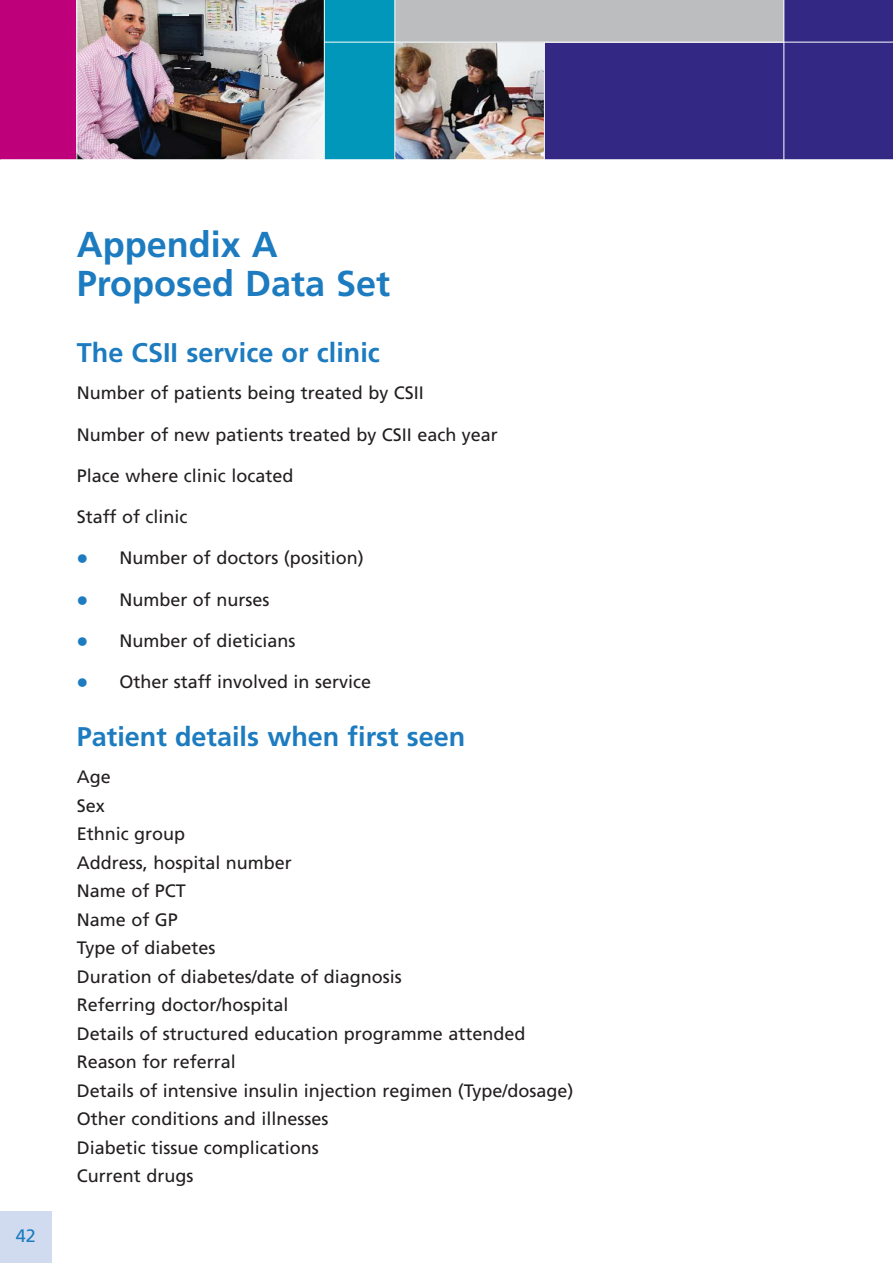
<style>
.page{position:relative;width:893px;height:1263px;background:#fff}
.page>*{position:absolute;margin:0;border:0;box-sizing:border-box;transform-origin:0 0}
.t1{font:700 36px/39px "Frutiger";color:#1d7bc0}
.t2{font:700 27px "Frutiger";color:#1d7bc0}
.t3{font:18px/28.5px "Frutiger";color:#231f20}
.t4{font:18px "Frutiger";color:#1d7bc0}
</style>
<div class="page">
<div style="left:0;top:1212px;width:51px;height:51px;background:#d0dbf0"></div>
<img style="left:395px;top:43px;width:149px;height:116px">
<div style="left:545px;top:0;width:348px;height:160px;background:#332985"></div>
<div style="left:0;top:0;width:258px;height:160px;background:#be007a"></div>
<img style="left:77px;top:0;width:247px;height:159px">
<div style="left:395px;top:0;width:389px;height:42px;background:#bbbdbf"></div>
<div style="left:324px;top:0;width:71px;height:160px;background:#0097bb"></div>
<hr style="left:0;top:159px;width:893px;height:1px;background:#fff">
<hr style="left:324px;top:0;width:1px;height:160px;background:#fff">
<hr style="left:394px;top:0;width:1px;height:160px;background:#fff">
<hr style="left:783px;top:0;width:1px;height:160px;background:#fff">
<hr style="left:76px;top:0;width:1px;height:160px;background:#fff">
<hr style="left:324px;top:42px;width:569px;height:1px;background:#fff">
<p class="t4" style="left:16px;top:1228px;width:22px">42</p>
<h1 class="t1" style="left:77px;top:227px;width:315px">Appendix A<br>Proposed Data Set</h1>
<h2 class="t2" style="left:77px;top:342px;width:304px">The CSII service or clinic</h2>
<p class="t3" style="left:77px;top:380px;width:349px">Number of patients being treated by CSII</p>
<p class="t3" style="left:77px;top:422px;width:423px">Number of new patients treated by CSII each year</p>
<p class="t3" style="left:77px;top:463px;width:218px">Place where clinic located</p>
<p class="t3" style="left:77px;top:504px;width:112px">Staff of clinic</p>
<p class="t3" style="left:119px;top:545px;width:246px">Number of doctors (position)</p>
<p class="t3" style="left:119px;top:587px;width:151px">Number of nurses</p>
<p class="t3" style="left:119px;top:628px;width:177px">Number of dieticians</p>
<p class="t3" style="left:119px;top:669px;width:253px">Other staff involved in service</p>
<h2 class="t2" style="left:77px;top:726px;width:390px">Patient details when first seen</h2>
<p class="t3" style="left:77px;top:764px;width:498px">Age<br>Sex<br>Ethnic group<br>Address, hospital number<br>Name of PCT<br>Name of GP<br>Type of diabetes<br>Duration of diabetes/date of diagnosis<br>Referring doctor/hospital<br>Details of structured education programme attended<br>Reason for referral<br>Details of intensive insulin injection regimen (Type/dosage)<br>Other conditions and illnesses<br>Diabetic tissue complications<br>Current drugs</p>
</div>
